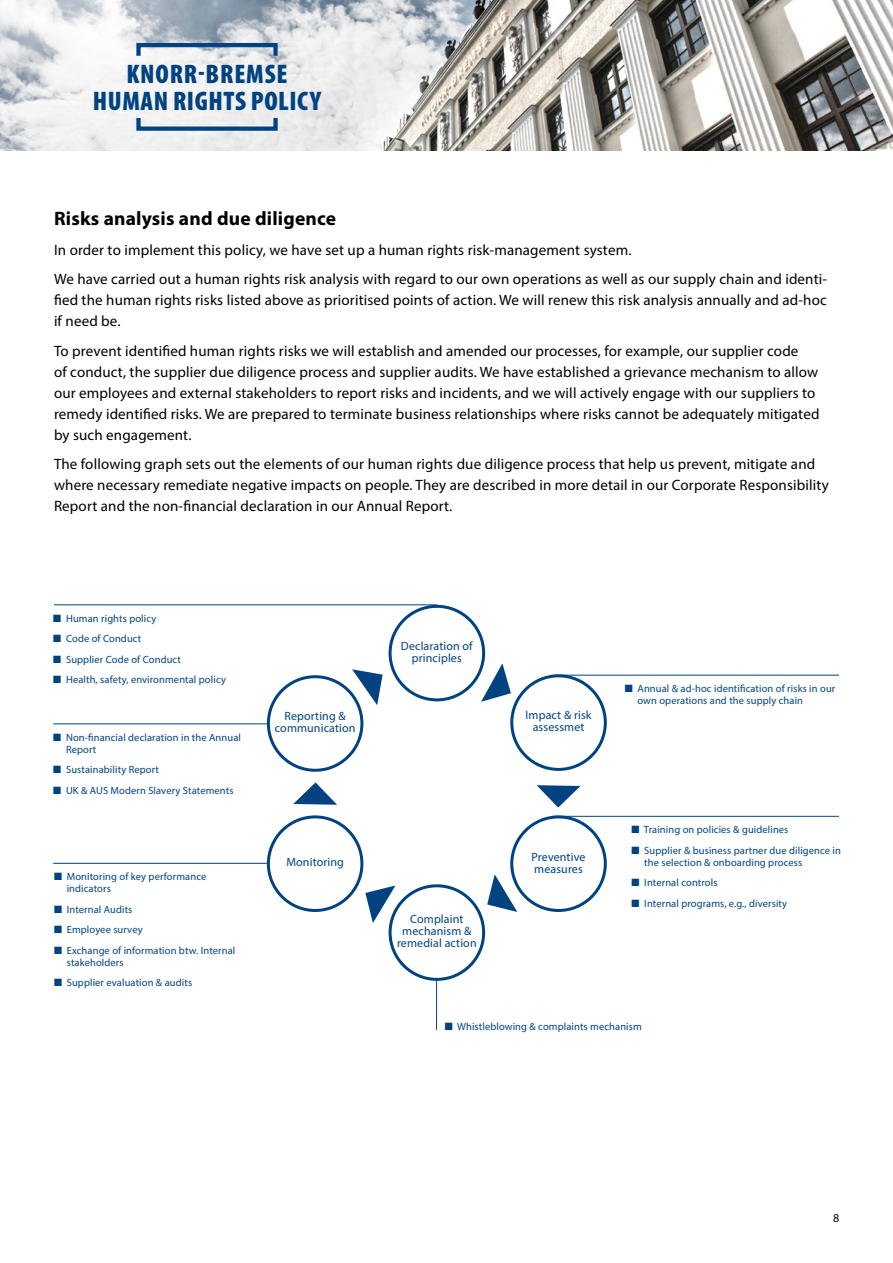
<style>
.page{position:relative;width:893px;height:1263px;background:#fff}
.page>*{position:absolute;margin:0;border:0;box-sizing:border-box;transform-origin:0 0}
.t1{font:900 condensed 27px/27px "Myriad Pro";letter-spacing:.02em;color:#004380;text-align:center}
.t2{font:700 19.5px "Myriad Pro";letter-spacing:.01em;color:#000}
.t3{font:15px/21px "Myriad Pro";letter-spacing:.01em;color:#000}
.t4{font:12px/12px "Myriad Pro";letter-spacing:.01em;color:#004380;text-align:center}
.t5{font:12px "Myriad Pro";color:#000}
.t6{font:10.5px/12px "Myriad Pro";letter-spacing:.01em;color:#004380}
</style>
<div class="page">
<div style="left:389px;top:605px;width:96px;height:96px;border:3px solid #004380;border-radius:50%"></div>
<div style="left:510px;top:674px;width:97px;height:97px;border:3px solid #004380;border-radius:50%"></div>
<div style="left:510px;top:815px;width:97px;height:97px;border:3px solid #004380;border-radius:50%"></div>
<div style="left:389px;top:884px;width:96px;height:97px;border:3px solid #004380;border-radius:50%"></div>
<svg style="left:365px;top:885px;width:30px;height:38px"></svg>
<svg style="left:487px;top:874px;width:30px;height:38px"></svg>
<svg style="left:293px;top:782px;width:44px;height:23px"></svg>
<svg style="left:537px;top:785px;width:43px;height:22px"></svg>
<svg style="left:352px;top:669px;width:31px;height:36px"></svg>
<svg style="left:481px;top:663px;width:30px;height:39px"></svg>
<hr style="left:54px;top:604px;width:383px;height:1px;background:#004380">
<hr style="left:53px;top:723px;width:220px;height:1px;background:#004380">
<div style="left:268px;top:677px;width:94px;height:93px;background:#fff;border-radius:50%"></div>
<div style="left:267px;top:675px;width:96px;height:97px;border:3px solid #004380;border-radius:50%"></div>
<hr style="left:53px;top:863px;width:214px;height:1px;background:#004380">
<div style="left:267px;top:815px;width:96px;height:97px;border:3px solid #004380;border-radius:50%"></div>
<hr style="left:553px;top:675px;width:286px;height:1px;background:#004380">
<hr style="left:553px;top:816px;width:286px;height:1px;background:#004380">
<hr style="left:436px;top:980px;width:1px;height:50px;background:#004380">
<img style="left:0;top:0;width:893px;height:151px">
<div style="left:136px;top:43px;width:142px;height:15px;border:4px solid #004380"></div>
<div style="left:136px;top:116px;width:142px;height:15px;border:4px solid #004380"></div>
<h1 class="t1" style="left:93px;top:59px;width:230px">KNORR-BREMSE<br>HUMAN RIGHTS POLICY</h1>
<h2 class="t2" style="left:54px;top:206px;width:284px">Risks analysis and due diligence</h2>
<p class="t3" style="left:54px;top:235px;width:774px;line-height:29.5px">In order to implement this policy, we have set up a human rights risk-management system.<br>We have carried out a human rights risk analysis with regard to our own operations as well as our supply chain and identi-</p>
<p class="t3" style="left:54px;top:289px;width:774px">fied the human rights risks listed above as prioritised points of action. We will renew this risk analysis annually and ad-hoc if need be.</p>
<p class="t3" style="left:54px;top:340px;width:767px">To prevent identified human rights risks we will establish and amended our processes, for example, our supplier code<br>of conduct, the supplier due diligence process and supplier audits. We have established a grievance mechanism to allow our employees and external stakeholders to report risks and incidents, and we will actively engage with our suppliers to remedy identified risks. We are prepared to terminate business relationships where risks cannot be adequately mitigated by such engagement.</p>
<p class="t3" style="left:54px;top:453px;width:776px">The following graph sets out the elements of our human rights due diligence process that help us prevent, mitigate and where necessary remediate negative impacts on people. They are described in more detail in our Corporate Responsibility<br>Report and the non-financial declaration in our Annual Report.</p>
<p class="t6" style="left:53px;top:612px;width:105px">■ Human rights policy</p>
<p class="t6" style="left:53px;top:632px;width:90px">■ Code of Conduct</p>
<p class="t6" style="left:53px;top:653px;width:129px">■ Supplier Code of Conduct</p>
<p class="t6" style="left:53px;top:673px;width:174px">■ Health, safety, environmental policy</p>
<p class="t6" style="left:66px;top:731px;width:176px;text-indent:-13px">■ Non-financial declaration in the Annual<br>Report</p>
<p class="t6" style="left:53px;top:763px;width:107px">■ Sustainability Report</p>
<p class="t6" style="left:53px;top:784px;width:182px">■ UK &amp; AUS Modern Slavery Statements</p>
<p class="t6" style="left:67px;top:870px;width:141px;text-indent:-13px">■ Monitoring of key performance indicators</p>
<p class="t6" style="left:54px;top:903px;width:80px">■ Internal Audits</p>
<p class="t6" style="left:54px;top:923px;width:90px">■ Employee survey</p>
<p class="t6" style="left:67px;top:944px;width:170px;text-indent:-13px">■ Exchange of information btw. Internal stakeholders</p>
<p class="t6" style="left:54px;top:976px;width:140px">■ Supplier evaluation &amp; audits</p>
<p class="t4" style="left:275px;top:710px;width:82px">Reporting &amp; communication</p>
<p class="t4" style="left:286px;top:855px;width:59px">Monitoring</p>
<p class="t4" style="left:401px;top:640px;width:73px">Declaration of principles</p>
<p class="t4" style="left:397px;top:912px;width:81px">Complaint mechanism &amp; remedial action</p>
<p class="t4" style="left:525px;top:708px;width:68px">Impact &amp; risk assessmet</p>
<p class="t6" style="left:637px;top:682px;width:199px;text-indent:-13px">■ Annual &amp; ad-hoc identification of risks in our own operations and the supply chain</p>
<p class="t4" style="left:532px;top:851px;width:55px;text-align:left">Preventive measures</p>
<p class="t6" style="left:631px;top:823px;width:158px">■ Training on policies &amp; guidelines</p>
<p class="t6" style="left:644px;top:844px;width:198px;text-indent:-13px">■ Supplier &amp; business partner due diligence in the selection &amp; onboarding process</p>
<p class="t6" style="left:631px;top:876px;width:87px">■ Internal controls</p>
<p class="t6" style="left:631px;top:897px;width:157px">■ Internal programs, e.g., diversity</p>
<p class="t6" style="left:445px;top:1021px;width:199px">■ Whistleblowing &amp; complaints mechanism</p>
<p class="t5" style="left:833px;top:1210px;width:8px">8</p>
</div>
